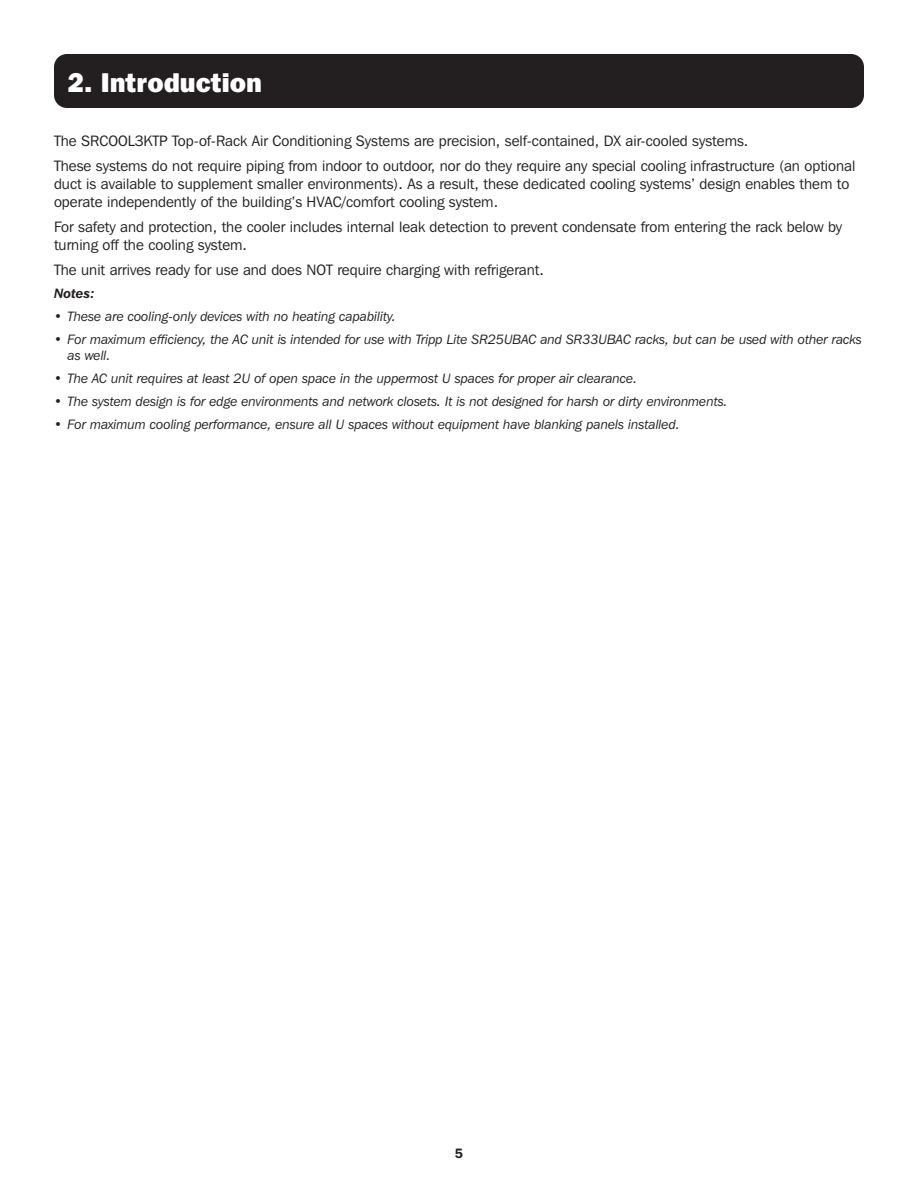
<style>
.page{position:relative;width:918px;height:1188px;background:#fff}
.page>*{position:absolute;margin:0;border:0;box-sizing:border-box;transform-origin:0 0}
.t1{font:800 27px "Franklin Gothic IT Cby BT";color:#fff}
.t2{font:15px/18px "Franklin Gothic IT Cby BT";color:#231f20}
.t3{font:italic 13.5px/16.2px "Franklin Gothic IT Cby BT";color:#231f20}
.t4{font:italic 600 13.5px "Franklin Gothic IT Cby BT";color:#231f20}
.t5{font:600 13.5px "Franklin Gothic IT Cby BT";color:#231f20}
</style>
<div class="page">
<div style="left:54px;top:54px;width:810px;height:54px;background:#231f20;border-radius:13px"></div>
<p class="t1" style="left:68px;top:65px;width:196px">2. Introduction</p>
<p class="t2" style="left:54px;top:132px;width:696px">The SRCOOL3KTP Top-of-Rack Air Conditioning Systems are precision, self-contained, DX air-cooled systems.</p>
<p class="t2" style="left:54px;top:157px;width:803px">These systems do not require piping from indoor to outdoor, nor do they require any special cooling infrastructure (an optional duct is available to supplement smaller environments). As a result, these dedicated cooling systems’ design enables them to operate independently of the building’s HVAC/comfort cooling system.</p>
<p class="t2" style="left:54px;top:218px;width:790px">For safety and protection, the cooler includes internal leak detection to prevent condensate from entering the rack below by turning off the cooling system.</p>
<p class="t2" style="left:54px;top:260px;width:491px">The unit arrives ready for use and does NOT require charging with refrigerant.</p>
<p class="t4" style="left:54px;top:285px;width:42px">Notes:</p>
<p class="t3" style="left:54px;top:308px;width:343px">• These are cooling-only devices with no heating capability.</p>
<p class="t3" style="left:68px;top:331px;width:796px;text-indent:-14px">• For maximum efficiency, the AC unit is intended for use with Tripp Lite SR25UBAC and SR33UBAC racks, but can be used with other racks as well.</p>
<p class="t3" style="left:54px;top:370px;width:585px">• The AC unit requires at least 2U of open space in the uppermost U spaces for proper air clearance.</p>
<p class="t3" style="left:54px;top:393px;width:675px">• The system design is for edge environments and network closets. It is not designed for harsh or dirty environments.</p>
<p class="t3" style="left:54px;top:416px;width:627px">• For maximum cooling performance, ensure all U spaces without equipment have blanking panels installed.</p>
<p class="t5" style="left:455px;top:1145px;width:10px">5</p>
</div>
